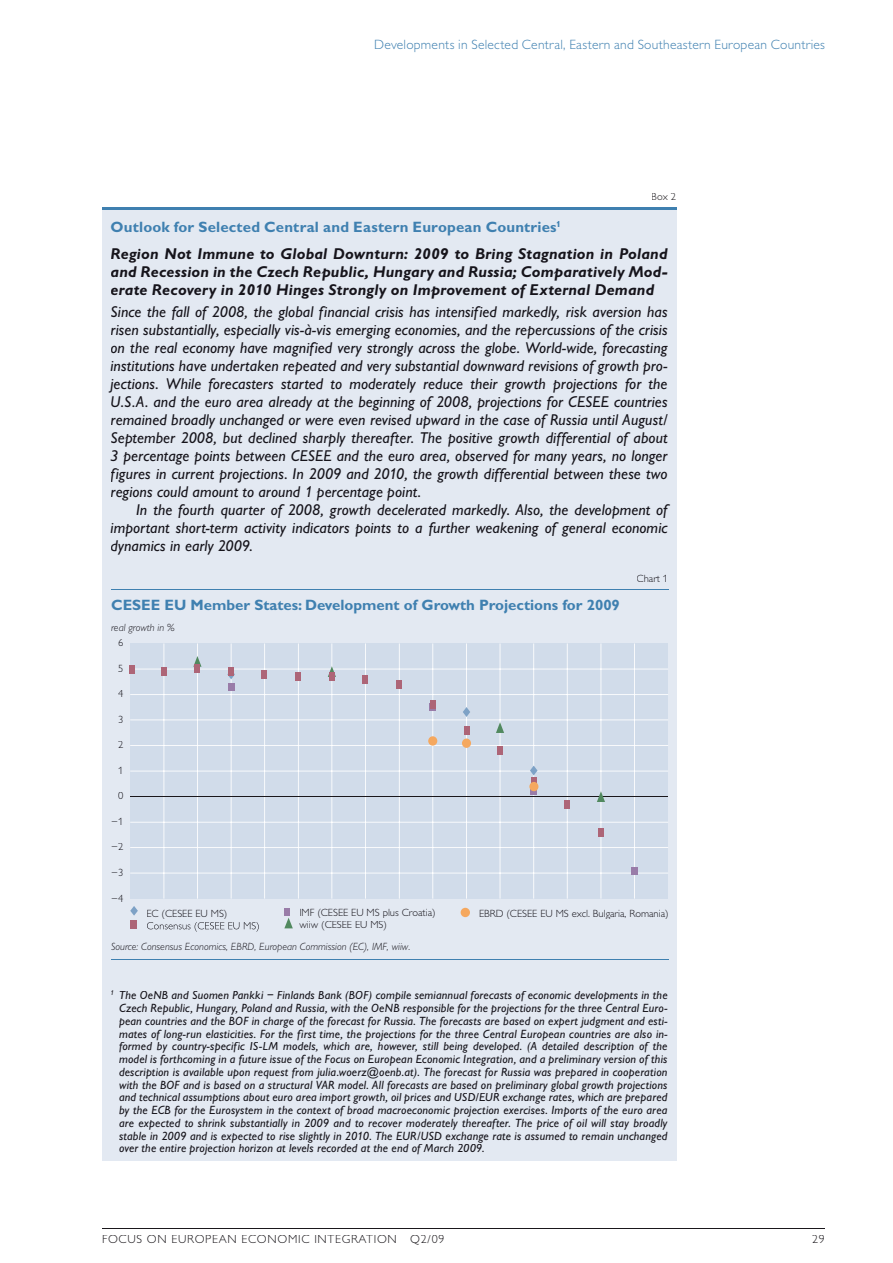
<style>
.page{position:relative;width:893px;height:1263px;background:#fff}
.page>*{position:absolute;margin:0;border:0;box-sizing:border-box;transform-origin:0 0}
.t1{font:italic 15.75px/18px "Gill Alternate One";letter-spacing:.005em;color:#16141b;text-align:justify}
.t2{font:italic 700 15.75px/18px "Gill Alternate One";letter-spacing:.01em;color:#16141b;text-align:justify}
.t3{font:700 15px "Gill Alternate One";color:#3f80b0}
.t4{font:300 13.5px "Gill Alternate One";letter-spacing:.02em;color:#3f80b0}
.t5{font:italic 12px/12.8px "Gill Alternate One";letter-spacing:.015em;color:#16141b;text-align:justify}
.t6{font:300 12px "Gill Alternate One";letter-spacing:.06em;color:#1a171b}
.t7{font:300 10.5px "Gill Alternate One";color:#16141b}
.t8{font:italic 300 10.5px "Gill Alternate One";color:#16141b}
.t9{font:300 10.5px "Gill Alternate One";color:#1a171b}
</style>
<div class="page">
<hr style="left:102px;top:1228px;width:723px;height:1px;background:#1a171b">
<div style="left:102px;top:207px;width:574px;height:954px;background:#e3e9f2"></div>
<hr style="left:102px;top:207px;width:574px;height:3px;background:#3f80b0">
<hr style="left:111px;top:959px;width:557px;height:1px;background:#3f80b0">
<hr style="left:111px;top:589px;width:557px;height:1px;background:#3f80b0">
<div style="left:130px;top:643px;width:538px;height:256px;background:#d1dcea"></div>
<hr style="left:130px;top:873px;width:538px;height:1px;background:#fff">
<hr style="left:130px;top:847px;width:538px;height:1px;background:#fff">
<hr style="left:130px;top:822px;width:538px;height:1px;background:#fff">
<hr style="left:130px;top:771px;width:538px;height:1px;background:#fff">
<hr style="left:130px;top:745px;width:538px;height:1px;background:#fff">
<hr style="left:130px;top:719px;width:538px;height:1px;background:#fff">
<hr style="left:130px;top:694px;width:538px;height:1px;background:#fff">
<hr style="left:130px;top:669px;width:538px;height:1px;background:#fff">
<hr style="left:163px;top:643px;width:1px;height:256px;background:#fff">
<hr style="left:197px;top:643px;width:1px;height:256px;background:#fff">
<hr style="left:231px;top:643px;width:1px;height:256px;background:#fff">
<hr style="left:264px;top:643px;width:1px;height:256px;background:#fff">
<hr style="left:298px;top:643px;width:1px;height:256px;background:#fff">
<hr style="left:331px;top:643px;width:1px;height:256px;background:#fff">
<hr style="left:365px;top:643px;width:1px;height:256px;background:#fff">
<hr style="left:399px;top:643px;width:1px;height:256px;background:#fff">
<hr style="left:432px;top:643px;width:1px;height:256px;background:#fff">
<hr style="left:466px;top:643px;width:1px;height:256px;background:#fff">
<hr style="left:500px;top:643px;width:1px;height:256px;background:#fff">
<hr style="left:533px;top:643px;width:1px;height:256px;background:#fff">
<hr style="left:567px;top:643px;width:1px;height:256px;background:#fff">
<hr style="left:600px;top:643px;width:1px;height:256px;background:#fff">
<hr style="left:634px;top:643px;width:1px;height:256px;background:#fff">
<hr style="left:130px;top:796px;width:538px;height:1px;background:#1a171b">
<svg style="left:227px;top:669px;width:8px;height:10px"></svg>
<svg style="left:463px;top:707px;width:7px;height:10px"></svg>
<svg style="left:530px;top:766px;width:7px;height:9px"></svg>
<div style="left:228px;top:683px;width:6px;height:8px;background:#997ca8"></div>
<div style="left:430px;top:703px;width:6px;height:8px;background:#997ca8"></div>
<svg style="left:531px;top:791px;width:5px;height:4px"></svg>
<div style="left:631px;top:867px;width:6px;height:8px;background:#997ca8"></div>
<svg style="left:193px;top:656px;width:9px;height:11px"></svg>
<svg style="left:328px;top:666px;width:8px;height:11px"></svg>
<svg style="left:496px;top:722px;width:8px;height:11px"></svg>
<svg style="left:597px;top:791px;width:8px;height:11px"></svg>
<div style="left:129px;top:665px;width:6px;height:8px;background:#ad6577"></div>
<div style="left:161px;top:667px;width:6px;height:9px;background:#ad6577"></div>
<div style="left:194px;top:665px;width:6px;height:8px;background:#ad6577"></div>
<div style="left:228px;top:667px;width:6px;height:8px;background:#ad6577"></div>
<div style="left:261px;top:670px;width:6px;height:8px;background:#ad6577"></div>
<div style="left:295px;top:672px;width:6px;height:9px;background:#ad6577"></div>
<div style="left:329px;top:672px;width:6px;height:9px;background:#ad6577"></div>
<div style="left:362px;top:675px;width:6px;height:8px;background:#ad6577"></div>
<div style="left:396px;top:680px;width:6px;height:8px;background:#ad6577"></div>
<div style="left:430px;top:701px;width:6px;height:8px;background:#ad6577"></div>
<div style="left:463px;top:726px;width:6px;height:8px;background:#ad6577"></div>
<div style="left:497px;top:746px;width:6px;height:9px;background:#ad6577"></div>
<div style="left:531px;top:777px;width:6px;height:8px;background:#ad6577"></div>
<div style="left:564px;top:800px;width:6px;height:8px;background:#ad6577"></div>
<div style="left:598px;top:828px;width:6px;height:8px;background:#ad6577"></div>
<div style="left:529px;top:782px;width:9px;height:9px;background:#f5a85f;border-radius:50%"></div>
<div style="left:462px;top:738px;width:9px;height:10px;background:#f5a85f;border-radius:50%"></div>
<div style="left:428px;top:736px;width:9px;height:10px;background:#f5a85f;border-radius:50%"></div>
<svg style="left:130px;top:906px;width:8px;height:10px"></svg>
<svg style="left:147px;top:922px;width:112px;height:10px"></svg>
<div style="left:284px;top:908px;width:6px;height:8px;background:#997ca8"></div>
<div style="left:461px;top:908px;width:9px;height:9px;background:#f5a85f;border-radius:50%"></div>
<div style="left:130px;top:920px;width:6px;height:8px;background:#ad6577"></div>
<svg style="left:284px;top:918px;width:9px;height:10px"></svg>
<p class="t4" style="left:374px;top:37px;width:452px">Developments in Selected Central, Eastern and Southeastern European Countries</p>
<p class="t9" style="left:651px;top:191px;width:26px">Box 2</p>
<p class="t3" style="left:111px;top:218px;width:452px">Outlook for Selected Central and Eastern European Countries<sup>1</sup></p>
<h1 class="t2" style="left:111px;top:244px;width:558px">Region Not Immune to Global Downturn: 2009 to Bring Stagnation in Poland and Recession in the Czech Republic, Hungary and Russia; Comparatively Mod&shy;erate Recovery in 2010 Hinges Strongly on Improvement of External Demand</h1>
<p class="t1" style="left:111px;top:303px;width:559px">Since the fall of 2008, the global financial crisis has intensified markedly, risk aversion has risen substantially, especially vis-à-vis emerging economies, and the repercussions of the crisis on the real economy have magnified very strongly across the globe. World-wide, forecasting institutions have undertaken repeated and very substantial downward revisions of growth pro&shy;jections. While forecasters started to moderately reduce their growth projections for the U.S.A. and the euro area already at the beginning of 2008, projections for CESEE countries remained broadly unchanged or were even revised upward in the case of Russia until August/ September 2008, but declined sharply thereafter. The positive growth differential of about 3 percentage points between CESEE and the euro area, observed for many years, no longer figures in current projections. In 2009 and 2010, the growth differential between these two regions could amount to around 1 percentage point.</p>
<h1 class="t1" style="left:111px;top:501px;width:558px;text-indent:26px">In the fourth quarter of 2008, growth decelerated markedly. Also, the development of important short-term activity indicators points to a further weakening of general economic dynamics in early 2009.</h1>
<p class="t3" style="left:111px;top:596px;width:510px">CESEE EU Member States: Development of Growth Projections for 2009</p>
<p class="t7" style="left:118px;top:637px;width:7px">6</p>
<p class="t7" style="left:118px;top:662px;width:7px">5</p>
<p class="t7" style="left:118px;top:688px;width:7px">4</p>
<p class="t7" style="left:118px;top:713px;width:7px">3</p>
<p class="t7" style="left:118px;top:739px;width:7px">2</p>
<p class="t7" style="left:118px;top:764px;width:7px">1</p>
<p class="t7" style="left:118px;top:790px;width:7px">0</p>
<p class="t7" style="left:111px;top:815px;width:14px">–1</p>
<p class="t7" style="left:111px;top:841px;width:14px">–2</p>
<p class="t7" style="left:111px;top:866px;width:14px">–3</p>
<p class="t7" style="left:111px;top:892px;width:14px">–4</p>
<p class="t8" style="left:111px;top:622px;width:65px">real growth in %</p>
<p class="t7" style="left:637px;top:572px;width:33px">Chart 1</p>
<p class="t7" style="left:146px;top:907px;width:83px">EC (CESEE EU MS)</p>
<p class="t7" style="left:299px;top:906px;width:138px">IMF (CESEE EU MS plus Croatia)</p>
<p class="t7" style="left:479px;top:907px;width:191px">EBRD (CESEE EU MS excl. Bulgaria, Romania)</p>
<p class="t7" style="left:299px;top:919px;width:89px">wiiw (CESEE EU MS)</p>
<p class="t8" style="left:111px;top:940px;width:301px">Source: Consensus Economics, EBRD, European Commission (EC), IMF, wiiw.</p>
<p class="t5" style="left:119px;top:989px;width:550px;text-indent:-9px"><sup>1</sup> The OeNB and Suomen Pankki – Finlands Bank (BOF) compile semiannual forecasts of economic developments in the Czech Republic, Hungary, Poland and Russia, with the OeNB responsible for the projections for the three Central Euro&shy;pean countries and the BOF in charge of the forecast for Russia. The forecasts are based on expert judgment and esti&shy;mates of long-run elasticities. For the first time, the projections for the three Central European countries are also in&shy;formed by country-specific IS-LM models, which are, however, still being developed. (A detailed description of the model is forthcoming in a future issue of the Focus on European Economic Integration, and a preliminary version of this description is available upon request from julia.woerz@oenb.at). The forecast for Russia was prepared in cooperation with the BOF and is based on a structural VAR model. All forecasts are based on preliminary global growth projections and technical assumptions about euro area import growth, oil prices and USD/EUR exchange rates, which are prepared by the ECB for the Eurosystem in the context of broad macroeconomic projection exercises. Imports of the euro area are expected to shrink substantially in 2009 and to recover moderately thereafter. The price of oil will stay broadly stable in 2009 and is expected to rise slightly in 2010. The EUR/USD exchange rate is assumed to remain unchanged over the entire projection horizon at levels recorded at the end of March 2009.</p>
<p class="t6" style="left:102px;top:1232px;width:344px">FOCUS ON EUROPEAN ECONOMIC INTEGRATION Q2/09</p>
<p class="t6" style="left:812px;top:1232px;width:14px">29</p>
</div>
